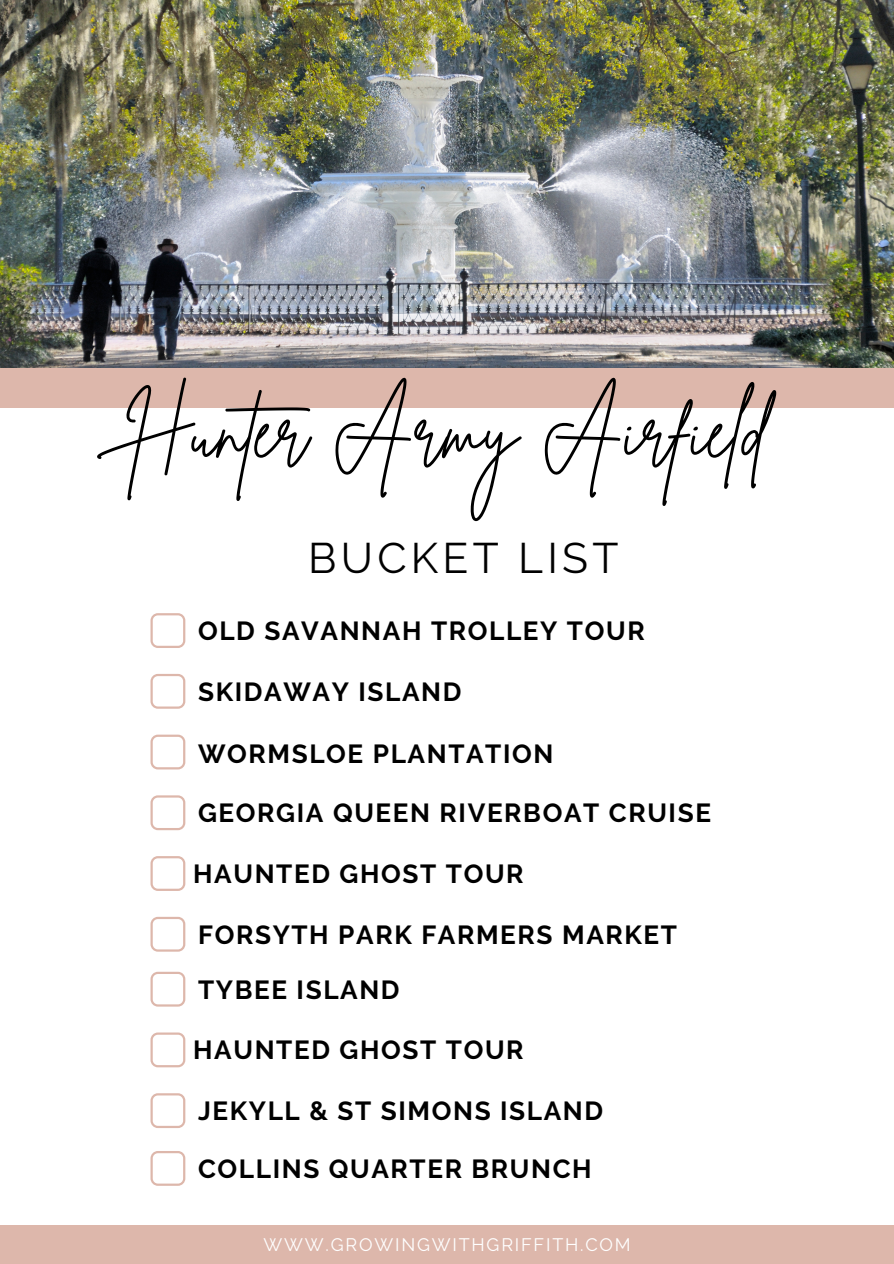
<style>
.page{position:relative;width:894px;height:1264px;background:#fff}
.page>*{position:absolute;margin:0;border:0;box-sizing:border-box;transform-origin:0 0}
.t1{font:75.6px "Brittany Signature";color:#000}
.t2{font:42.6px "Raleway";letter-spacing:.1em;color:#000}
.t3{font:700 26.1px "Raleway";letter-spacing:.06em;color:#000}
.t4{font:18px "Raleway";letter-spacing:.1em;color:#fff}
</style>
<div class="page">
<img style="left:0;top:0;width:893px;height:368px">
<div style="left:0;top:1225px;width:893px;height:38px;background:#ddb7ab"></div>
<svg style="left:150px;top:613px;width:35px;height:35px"></svg>
<svg style="left:150px;top:674px;width:35px;height:34px"></svg>
<svg style="left:150px;top:734px;width:35px;height:35px"></svg>
<svg style="left:150px;top:795px;width:35px;height:35px"></svg>
<svg style="left:150px;top:856px;width:35px;height:35px"></svg>
<svg style="left:150px;top:916px;width:35px;height:35px"></svg>
<div style="left:0;top:368px;width:893px;height:39px;background:#ddb7ab"></div>
<svg style="left:150px;top:971px;width:35px;height:35px"></svg>
<svg style="left:150px;top:1032px;width:35px;height:35px"></svg>
<svg style="left:150px;top:1093px;width:35px;height:35px"></svg>
<svg style="left:150px;top:1151px;width:35px;height:34px"></svg>
<p class="t1" style="left:128px;top:382px;width:640px">Hunter Army Airfield</p>
<p class="t2" style="left:308px;top:533px;width:311px">BUCKET LIST</p>
<p class="t3" style="left:198px;top:615px;width:448px">OLD SAVANNAH TROLLEY TOUR</p>
<p class="t3" style="left:198px;top:676px;width:265px">SKIDAWAY ISLAND</p>
<p class="t3" style="left:198px;top:738px;width:357px">WORMSLOE PLANTATION</p>
<p class="t3" style="left:198px;top:797px;width:514px">GEORGIA QUEEN RIVERBOAT CRUISE</p>
<p class="t3" style="left:193px;top:858px;width:332px">HAUNTED GHOST TOUR</p>
<p class="t3" style="left:198px;top:919px;width:480px">FORSYTH PARK FARMERS MARKET</p>
<p class="t3" style="left:198px;top:974px;width:203px">TYBEE ISLAND</p>
<p class="t3" style="left:193px;top:1034px;width:332px">HAUNTED GHOST TOUR</p>
<p class="t3" style="left:198px;top:1095px;width:406px">JEKYLL &amp; ST SIMONS ISLAND</p>
<p class="t3" style="left:198px;top:1153px;width:395px">COLLINS QUARTER BRUNCH</p>
<p class="t4" style="left:263px;top:1233px;width:368px">WWW.GROWINGWITHGRIFFITH.COM</p>
</div>
